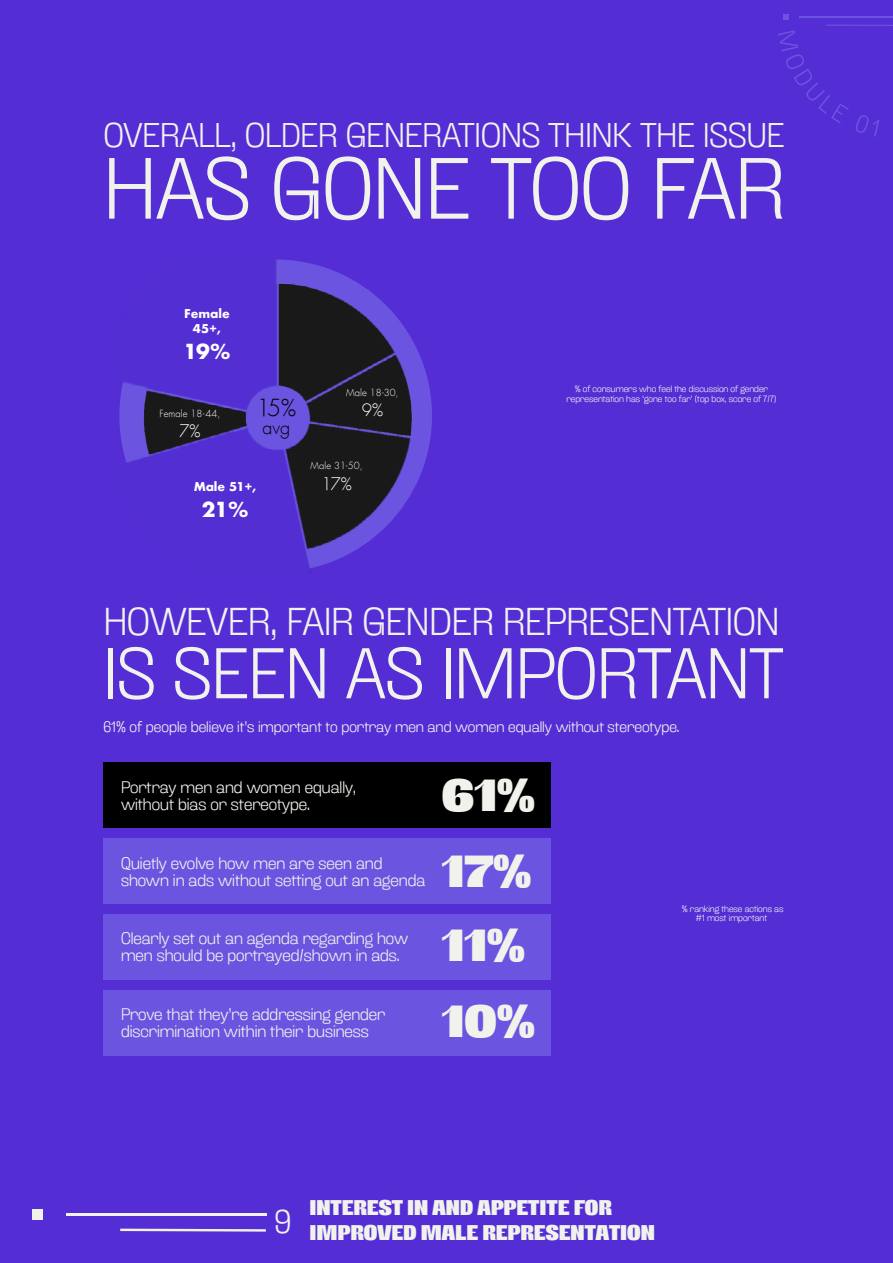
<style>
.page{position:relative;width:893px;height:1263px;background:#542ed4}
.page>*{position:absolute;margin:0;border:0;box-sizing:border-box;transform-origin:0 0}
.t1{font:300 85.35px "Antipoda";color:#f2f2ed}
.t2{font:300 70.5px "Antipoda";color:#f2f2ed}
.t3{font:900 44.25px "Antipoda";color:#f2f2ed}
.t4{font:300 38.25px "Antipoda";color:#f2f2ed}
.t5{font:300 33.75px "Antipoda";color:#f2f2ed}
.t6{font:300 22.5px "Futura";color:#000}
.t7{font:900 condensed 21px/25.2px "Antipoda";color:#f2f2ed;text-align:center}
.t8{font:700 20.25px "Futura";color:#fff}
.t9{font:300 17.85px "Futura";color:#000}
.t10{font:300 16.65px "Futura";color:#fff}
.t11{font:300 16.5px/17.2px "Antipoda";color:#f2f2ed}
.t12{font:300 15px "Antipoda";color:#f2f2ed}
.t13{font:700 11.85px/15.5px "Futura";color:#fff;text-align:center}
.t14{font:300 9.45px "Futura";color:#fff}
.t15{font:300 9px/10.8px "Antipoda";color:#f2f2ed;text-align:center}
</style>
<div class="page">
<div style="left:32px;top:1209px;width:10px;height:10px;background:#f2f2ed"></div>
<hr style="left:66px;top:1213px;width:200px;height:2px;background:#f2f2ed">
<svg style="left:120px;top:1228px;width:146px;height:3px"></svg>
<svg style="left:778px;top:30px;width:71px;height:93px"></svg>
<svg style="left:856px;top:115px;width:23px;height:22px"></svg>
<svg style="left:783px;top:15px;width:5px;height:5px"></svg>
<hr style="left:800px;top:17px;width:93px;height:1px;background:#6b54e0">
<hr style="left:826px;top:25px;width:67px;height:1px;background:#6b54e0">
<div style="left:104px;top:762px;width:447px;height:65px;background:#000"></div>
<div style="left:104px;top:838px;width:447px;height:65px;background:#6b54e0"></div>
<div style="left:104px;top:914px;width:447px;height:65px;background:#6b54e0"></div>
<div style="left:104px;top:990px;width:447px;height:65px;background:#6b54e0"></div>
<img style="left:119px;top:260px;width:305px;height:312px">
<svg style="left:163px;top:467px;width:110px;height:81px"></svg>
<svg style="left:150px;top:294px;width:94px;height:156px"></svg>
<svg style="left:291px;top:310px;width:113px;height:226px;background:#26223b"></svg>
<h3 class="t5" style="left:104px;top:113px;width:682px">OVERALL, OLDER GENERATIONS THINK THE ISSUE</h3>
<h1 class="t1" style="left:104px;top:133px;width:683px">HAS GONE TOO FAR</h1>
<p class="t13" style="left:184px;top:306px;width:47px">Female<br>45+,</p>
<p class="t8" style="left:184px;top:337px;width:48px">19%</p>
<p class="t14" style="left:346px;top:387px;width:54px">Male 18-30,</p>
<h3 class="t6" style="left:257px;top:394px;width:41px">15%</h3>
<p class="t9" style="left:262px;top:417px;width:29px">avg</p>
<p class="t14" style="left:160px;top:407px;width:62px">Female 18-44,</p>
<p class="t10" style="left:362px;top:400px;width:23px">9%</p>
<p class="t10" style="left:179px;top:421px;width:23px">7%</p>
<p class="t14" style="left:311px;top:460px;width:54px">Male 31-50,</p>
<p class="t10" style="left:321px;top:473px;width:32px">17%</p>
<p class="t13" style="left:194px;top:479px;width:64px">Male 51+,</p>
<p class="t8" style="left:202px;top:494px;width:48px">21%</p>
<p class="t15" style="left:566px;top:383px;width:211px">% of consumers who feel the discussion of gender representation has ‘gone too far’ (top box, score of 7/7)</p>
<h3 class="t4" style="left:104px;top:597px;width:677px">HOWEVER, FAIR GENDER REPRESENTATION</h3>
<h2 class="t2" style="left:104px;top:628px;width:681px">IS SEEN AS IMPORTANT</h2>
<p class="t12" style="left:104px;top:717px;width:578px">61% of people believe it’s important to portray men and women equally without stereotype.</p>
<p class="t11" style="left:121px;top:779px;width:236px">Portray men and women equally, without bias or stereotype.</p>
<h3 class="t3" style="left:442px;top:764px;width:95px">61%</h3>
<p class="t11" style="left:121px;top:855px;width:306px">Quietly evolve how men are seen and shown in ads without setting out an agenda</p>
<h3 class="t3" style="left:442px;top:840px;width:91px">17%</h3>
<p class="t11" style="left:121px;top:930px;width:289px">Clearly set out an agenda regarding how men should be portrayed/shown in ads.</p>
<h3 class="t3" style="left:442px;top:914px;width:85px">11%</h3>
<p class="t11" style="left:121px;top:1006px;width:266px">Prove that they’re addressing gender discrimination within their business</p>
<h3 class="t3" style="left:442px;top:990px;width:95px">10%</h3>
<p class="t15" style="left:682px;top:904px;width:103px;line-height:9px">% ranking these actions as #1 most important</p>
<p class="t7" style="left:275px;top:1195px;width:382px">INTEREST IN AND APPETITE FOR<br><sup>9</sup> IMPROVED MALE REPRESENTATION</p>
</div>
